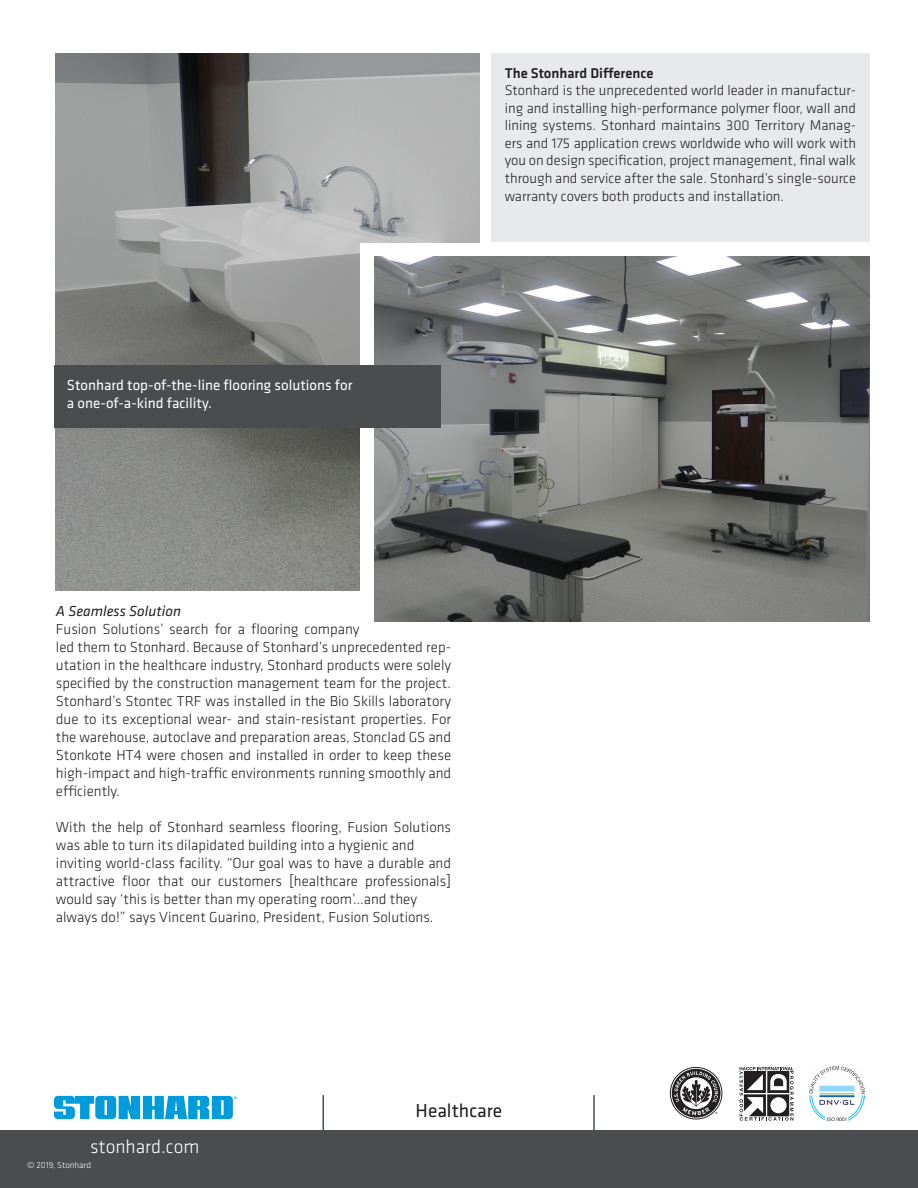
<style>
.page{position:relative;width:918px;height:1188px;background:#fff}
.page>*{position:absolute;margin:0;border:0;box-sizing:border-box;transform-origin:0 0}
.t1{font:300 19.5px "Klavika";color:#fff}
.t2{font:19.5px "Klavika";color:#231f20}
.t3{font:300 15px/18px "Klavika";color:#231f20}
.t4{font:15px/18px "Klavika";color:#fff}
.t5{font:italic 15px "Klavika";color:#231f20}
.t6{font:300 14.7px/17.5px "Klavika";color:#231f20;text-align:justify}
.t7{font:500 14.7px "Klavika";color:#231f20}
.t8{font:300 9px "Klavika";color:#fff}
.t9{font:8.1px "Myriad Pro";color:#009bda}
</style>
<div class="page">
<div style="left:0;top:1131px;width:918px;height:57px;background:#4b4c4d"></div>
<svg style="left:54px;top:1096px;width:179px;height:23px;background:#33aee1"></svg>
<img style="left:56px;top:53px;width:424px;height:538px">
<hr style="left:322px;top:1095px;width:2px;height:40px;background:#4b4c4d">
<hr style="left:593px;top:1095px;width:2px;height:40px;background:#4b4c4d">
<svg style="left:670px;top:1067px;width:52px;height:53px"></svg>
<svg style="left:740px;top:1067px;width:54px;height:54px"></svg>
<img style="left:809px;top:1067px;width:56px;height:53px">
<div style="left:491px;top:53px;width:379px;height:189px;background:#e8e9ea"></div>
<div style="left:360px;top:243px;width:500px;height:387px;background:#fff"></div>
<img style="left:375px;top:256px;width:495px;height:365px">
<div style="left:54px;top:365px;width:387px;height:63px;background:#4b4c4d"></div>
<p class="t4" style="left:67px;top:375px;width:287px">Stonhard top-of-the-line flooring solutions for a one-of-a-kind facility.</p>
<p class="t7" style="left:505px;top:63px;width:150px">The Stonhard Difference</p>
<p class="t6" style="left:505px;top:81px;width:353px">Stonhard is the unprecedented world leader in manufactur&shy;ing and installing high-performance polymer floor, wall and lining systems. Stonhard maintains 300 Territory Manag&shy;ers and 175 application crews worldwide who will work with you on design specification, project management, final walk through and service after the sale. Stonhard’s single-source warranty covers both products and installation.</p>
<p class="t5" style="left:56px;top:602px;width:127px">A Seamless Solution</p>
<p class="t3" style="left:56px;top:620px;width:397px">Fusion Solutions’ search for a flooring company<br>led them to Stonhard. Because of Stonhard’s unprecedented rep&shy;utation in the healthcare industry, Stonhard products were solely specified by the construction management team for the project.<br>Stonhard’s Stontec TRF was installed in the Bio Skills laboratory due to its exceptional wear- and stain-resistant properties. For the warehouse, autoclave and preparation areas, Stonclad GS and Stonkote HT4 were chosen and installed in order to keep these high-impact and high-traffic environments running smoothly and efficiently.</p>
<p class="t3" style="left:56px;top:818px;width:397px">With the help of Stonhard seamless flooring, Fusion Solutions was able to turn its dilapidated building into a hygienic and</p>
<p class="t3" style="left:56px;top:854px;width:397px;text-align:justify">inviting world-class facility. “Our goal was to have a durable and attractive floor that our customers [healthcare professionals] would say ‘this is better than my operating room’…and they</p>
<p class="t3" style="left:56px;top:908px;width:379px">always do!” says Vincent Guarino, President, Fusion Solutions.</p>
<p class="t9" style="left:234px;top:1094px;width:5px">®</p>
<p class="t1" style="left:90px;top:1135px;width:111px">stonhard.com</p>
<p class="t8" style="left:27px;top:1159px;width:65px">© 2019, Stonhard</p>
<p class="t2" style="left:416px;top:1098px;width:88px">Healthcare</p>
</div>
